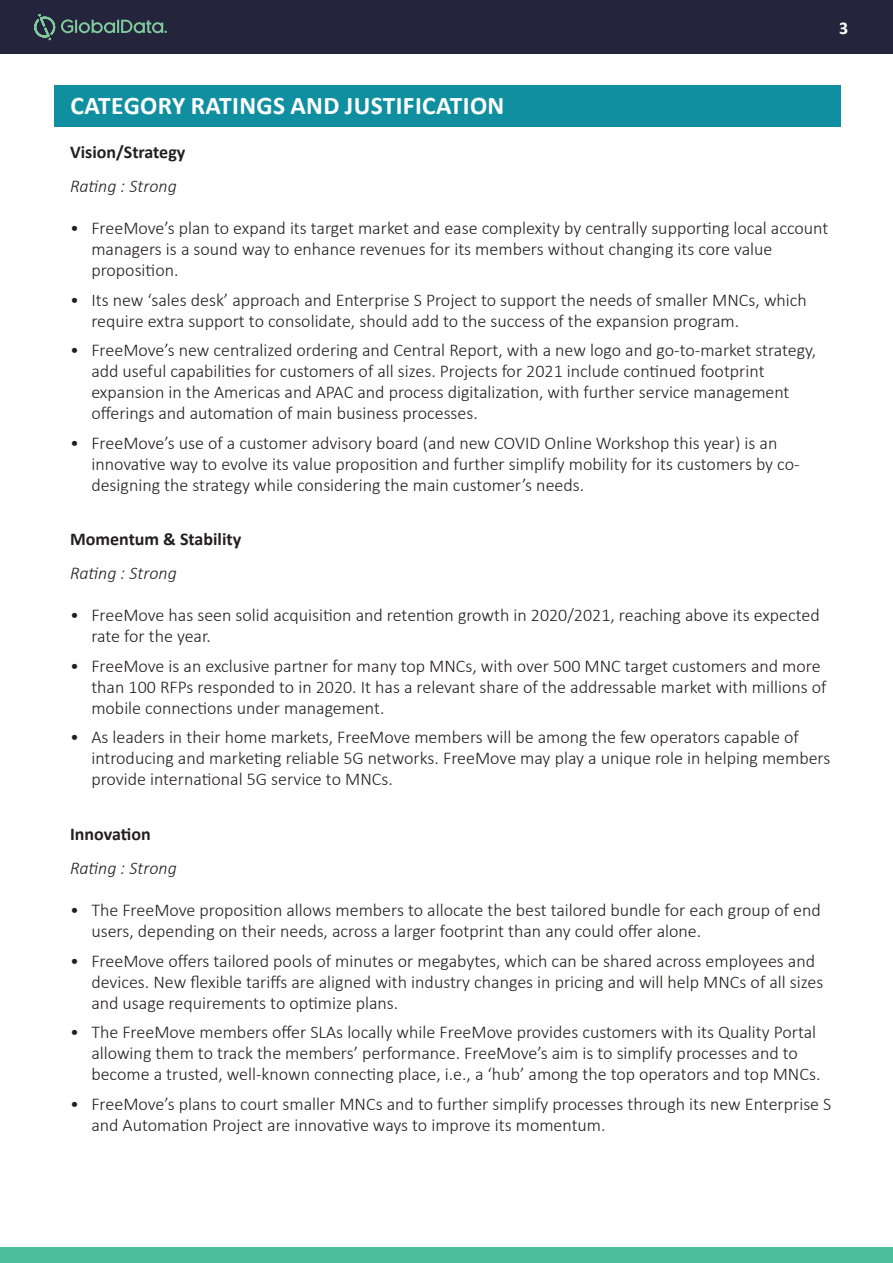
<style>
.page{position:relative;width:893px;height:1263px;background:#fff}
.page>*{position:absolute;margin:0;border:0;box-sizing:border-box;transform-origin:0 0}
.t1{font:700 25.5px "Calibri";letter-spacing:.015em;color:#fff}
.t2{font:300 18px/21px "Calibri";color:#231f20}
.Body{font:700 18px "Calibri";color:#231f20}
.Body-2{font:italic 300 18px "Calibri";color:#231f20}
.t3{font:700 18px "Calibri";color:#fff}
</style>
<div class="page">
<div style="left:0;top:1247px;width:893px;height:16px;background:#4bbf9b"></div>
<div style="left:0;top:0;width:893px;height:54px;background:#24243c"></div>
<svg style="left:34px;top:14px;width:133px;height:26px"></svg>
<div style="left:54px;top:85px;width:786px;height:42px;background:#108fa1"></div>
<p class="t3" style="left:839px;top:15px;width:11px">3</p>
<p class="t1" style="left:71px;top:88px;width:435px">CATEGORY RATINGS AND JUSTIFICATION</p>
<p class="Body" style="left:70px;top:139px;width:117px">Vision/Strategy</p>
<p class="Body-2" style="left:70px;top:175px;width:108px">Rating : Strong</p>
<p class="t2" style="left:91px;top:217px;width:738px;text-indent:-21px">• FreeMove’s plan to expand its target market and ease complexity by centrally supporting local account managers is a sound way to enhance revenues for its members without changing its core value proposition.</p>
<p class="t2" style="left:91px;top:289px;width:717px;text-indent:-21px">• Its new ‘sales desk’ approach and Enterprise S Project to support the needs of smaller MNCs, which require extra support to consolidate, should add to the success of the expansion program.</p>
<p class="t2" style="left:91px;top:339px;width:726px;text-indent:-21px">• FreeMove’s new centralized ordering and Central Report, with a new logo and go-to-market strategy, add useful capabilities for customers of all sizes. Projects for 2021 include continued footprint expansion in the Americas and APAC and process digitalization, with further service management offerings and automation of main business processes.</p>
<p class="t2" style="left:91px;top:432px;width:710px;text-indent:-21px">• FreeMove’s use of a customer advisory board (and new COVID Online Workshop this year) is an innovative way to evolve its value proposition and further simplify mobility for its customers by co&shy;designing the strategy while considering the main customer’s needs.</p>
<p class="Body" style="left:70px;top:527px;width:173px">Momentum &amp; Stability</p>
<p class="Body-2" style="left:70px;top:562px;width:108px">Rating : Strong</p>
<p class="t2" style="left:91px;top:605px;width:730px;text-indent:-21px">• FreeMove has seen solid acquisition and retention growth in 2020/2021, reaching above its expected rate for the year.</p>
<p class="t2" style="left:91px;top:655px;width:737px;text-indent:-21px">• FreeMove is an exclusive partner for many top MNCs, with over 500 MNC target customers and more than 100 RFPs responded to in 2020. It has a relevant share of the addressable market with millions of mobile connections under management.</p>
<p class="t2" style="left:91px;top:727px;width:741px;text-indent:-21px">• As leaders in their home markets, FreeMove members will be among the few operators capable of introducing and marketing reliable 5G networks. FreeMove may play a unique role in helping members provide international 5G service to MNCs.</p>
<p class="Body" style="left:70px;top:821px;width:82px">Innovation</p>
<p class="Body-2" style="left:70px;top:857px;width:108px">Rating : Strong</p>
<p class="t2" style="left:91px;top:899px;width:731px;text-indent:-21px">• The FreeMove proposition allows members to allocate the best tailored bundle for each group of end users, depending on their needs, across a larger footprint than any could offer alone.</p>
<p class="t2" style="left:91px;top:950px;width:733px;text-indent:-21px">• FreeMove offers tailored pools of minutes or megabytes, which can be shared across employees and devices. New flexible tariffs are aligned with industry changes in pricing and will help MNCs of all sizes and usage requirements to optimize plans.</p>
<p class="t2" style="left:91px;top:1022px;width:731px;text-indent:-21px">• The FreeMove members offer SLAs locally while FreeMove provides customers with its Quality Portal allowing them to track the members’ performance. FreeMove’s aim is to simplify processes and to become a trusted, well-known connecting place, i.e., a ‘hub’ among the top operators and top MNCs.</p>
<p class="t2" style="left:91px;top:1093px;width:741px;text-indent:-21px">• FreeMove’s plans to court smaller MNCs and to further simplify processes through its new Enterprise S and Automation Project are innovative ways to improve its momentum.</p>
</div>
